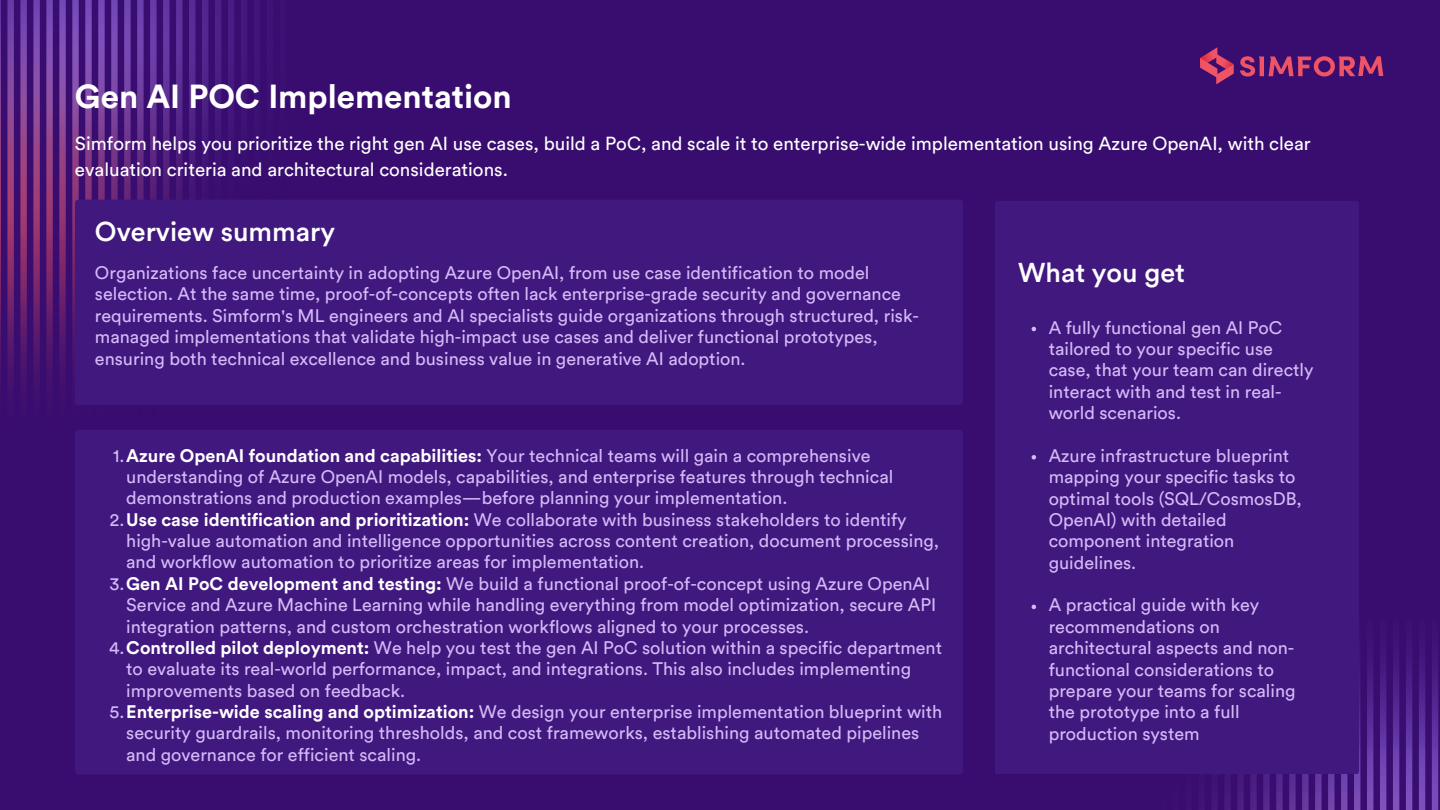
<style>
.page{position:relative;width:1440px;height:810px;background:#380d6f}
.page>*{position:absolute;margin:0;border:0;box-sizing:border-box;transform-origin:0 0}
.t1{font:700 33px "Circular Std";color:#fff}
.t2{font:500 27px "Circular Std";color:#fff}
.t3{font:18.75px/25.8px "Circular Std";color:#fff}
.t4{font:18px/21.3px "Circular Std";color:#d5baf8}
.s1{font-weight:700;color:#fff}
</style>
<div class="page">
<svg style="left:1200px;top:47px;width:34px;height:37px"></svg>
<svg style="left:1240px;top:56px;width:143px;height:21px"></svg>
<img style="left:241px;top:0;width:19px;height:99px">
<img style="left:0;top:240px;width:75px;height:150px">
<img style="left:0;top:0;width:234px;height:240px">
<img style="left:1359px;top:648px;width:80px;height:100px">
<img style="left:1212px;top:748px;width:227px;height:62px">
<div style="left:995px;top:201px;width:364px;height:573px;background:#41187e;border-radius:3px"></div>
<div style="left:75px;top:200px;width:888px;height:205px;background:#41187e;border-radius:3px"></div>
<svg style="left:1032px;top:327px;width:4px;height:4px"></svg>
<svg style="left:1032px;top:455px;width:4px;height:5px"></svg>
<svg style="left:1032px;top:605px;width:4px;height:4px"></svg>
<div style="left:75px;top:430px;width:888px;height:345px;background:#41187e;border-radius:3px"></div>
<p class="t1" style="left:75px;top:81px;width:438px">Gen AI POC Implementation</p>
<p class="t3" style="left:75px;top:131px;width:1237px">Simform helps you prioritize the right gen AI use cases, build a PoC, and scale it to enterprise-wide implementation using Azure OpenAI, with clear evaluation criteria and architectural considerations.</p>
<h1 class="t2" style="left:95px;top:219px;width:242px">Overview summary</h1>
<h3 class="t4" style="left:95px;top:263px;width:776px">Organizations face uncertainty in adopting Azure OpenAI, from use case identification to model</h3>
<h3 class="t2" style="left:1018px;top:261px;width:168px">What you get</h3>
<h3 class="t4" style="left:95px;top:284px;width:826px">selection. At the same time, proof-of-concepts often lack enterprise-grade security and governance requirements. Simform's ML engineers and AI specialists guide organizations through structured, risk&shy;managed implementations that validate high-impact use cases and deliver functional prototypes, ensuring both technical excellence and business value in generative AI adoption.</h3>
<h2 class="t4" style="left:1049px;top:317px;width:266px">A fully functional gen AI PoC tailored to your specific use case, that your team can directly interact with and test in real&shy;world scenarios.</h2>
<p class="t4" style="left:1049px;top:446px;width:255px">Azure infrastructure blueprint mapping your specific tasks to optimal tools (SQL/CosmosDB,<br>OpenAI) with detailed component integration guidelines.</p>
<p class="t4" style="left:1049px;top:595px;width:248px">A practical guide with key recommendations on architectural aspects and non&shy;functional considerations to prepare your teams for scaling the prototype into a full production system</p>
<p class="t4" style="left:126px;top:445px;width:769px;text-indent:-13px">1.<span class="s1">Azure OpenAI foundation and capabilities:</span> Your technical teams will gain a comprehensive understanding of Azure OpenAI models, capabilities, and enterprise features through technical demonstrations and production examples—before planning your implementation.</p>
<h2 class="t4" style="left:126px;top:509px;width:814px;text-indent:-16px">2.<span class="s1">Use case identification and prioritization:</span> We collaborate with business stakeholders to identify high-value automation and intelligence opportunities across content creation, document processing, and workflow automation to prioritize areas for implementation.</h2>
<p class="t4" style="left:126px;top:574px;width:811px;text-indent:-17px">3.<span class="s1">Gen AI PoC development and testing:</span> We build a functional proof-of-concept using Azure OpenAI<br>Service and Azure Machine Learning while handling everything from model optimization, secure API integration patterns, and custom orchestration workflows aligned to your processes.</p>
<p class="t4" style="left:126px;top:638px;width:817px;text-indent:-17px">4.<span class="s1">Controlled pilot deployment:</span> We help you test the gen AI PoC solution within a specific department to evaluate its real-world performance, impact, and integrations. This also includes implementing improvements based on feedback.</p>
<p class="t4" style="left:126px;top:702px;width:818px;text-indent:-17px">5.<span class="s1">Enterprise-wide scaling and optimization:</span> We design your enterprise implementation blueprint with security guardrails, monitoring thresholds, and cost frameworks, establishing automated pipelines and governance for efficient scaling.</p>
</div>
